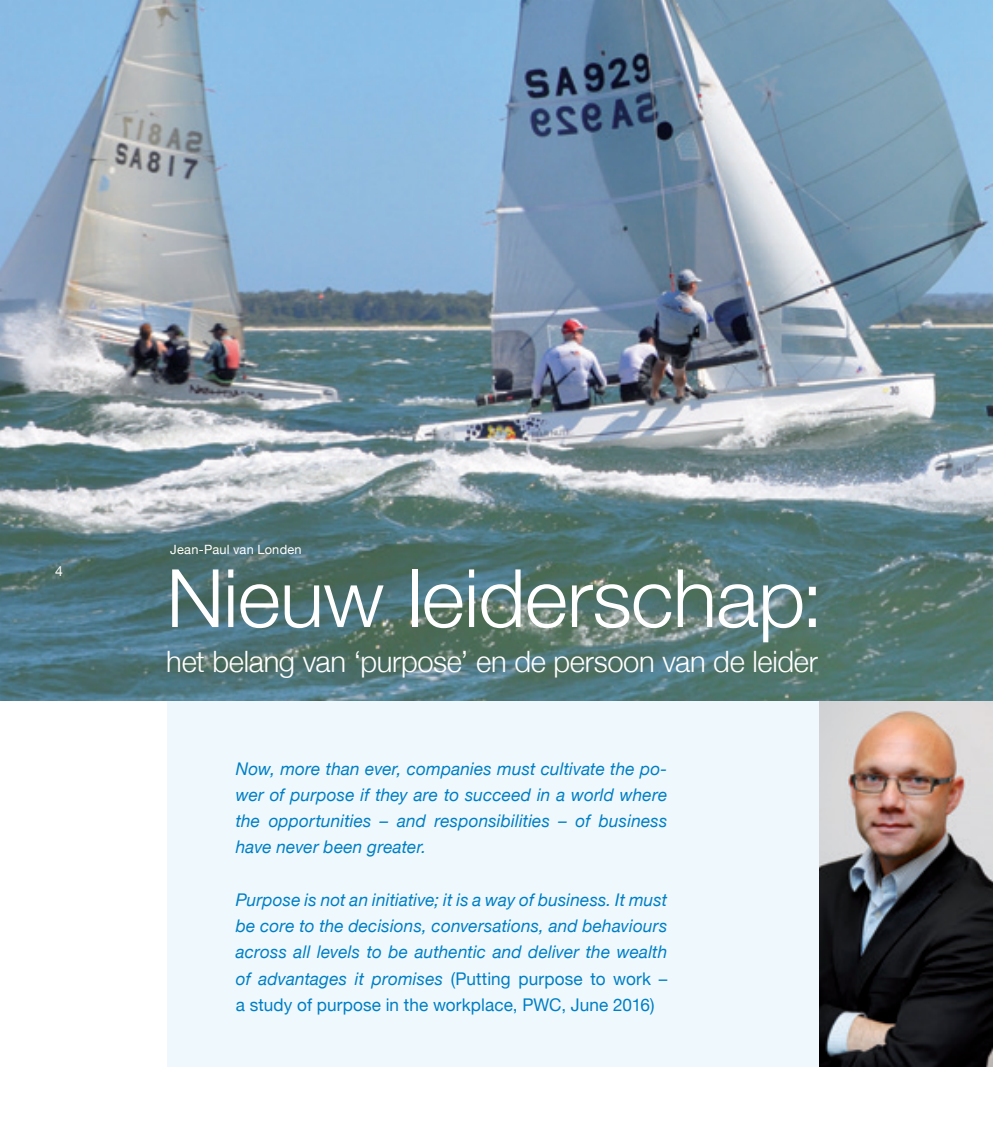
<style>
.page{position:relative;width:993px;height:1141px;background:#fff}
.page>*{position:absolute;margin:0;border:0;box-sizing:border-box;transform-origin:0 0}
.t1{font:300 80.67px "Helvetica Neue";letter-spacing:-.01em;color:#fff}
.t2{font:300 29.4px "Helvetica Neue";letter-spacing:-.01em;color:#fff}
.t3{font:italic 17.5px/26.2px "Helvetica Neue";letter-spacing:.01em;color:#0082c7;text-align:justify}
.t4{font:14px "Helvetica Neue";color:#fff}
.t5{font:12.78px "Helvetica Neue";letter-spacing:.02em;color:#fff}
.s1{font-style:normal}
</style>
<div class="page">
<div style="left:168px;top:655px;width:824px;height:412px;background:#eff9fd"></div>
<img style="left:819px;top:701px;width:173px;height:366px">
<img style="left:0;top:0;width:992px;height:701px">
<p class="t4" style="left:55px;top:563px;width:9px">4</p>
<p class="t5" style="left:170px;top:542px;width:133px">Jean-Paul van Londen</p>
<h1 class="t1" style="left:166px;top:549px;width:658px">Nieuw leiderschap:</h1>
<h2 class="t2" style="left:166px;top:643px;width:653px">het belang van ‘purpose’ en de persoon van de leider</h2>
<p class="t3" style="left:236px;top:755px;width:433px">Now, more than ever, companies must cultivate the po&shy;wer of purpose if they are to succeed in a world where the opportunities – and responsibilities – of business have never been greater.</p>
<p class="t3" style="left:236px;top:886px;width:433px">Purpose is not an initiative; it is a way of business. It must be core to the decisions, conversations, and behaviours across all levels to be authentic and deliver the wealth of advantages it promises <span class="s1">(Putting purpose to work – a study of purpose in the workplace, PWC, June 2016)</span></p>
</div>
